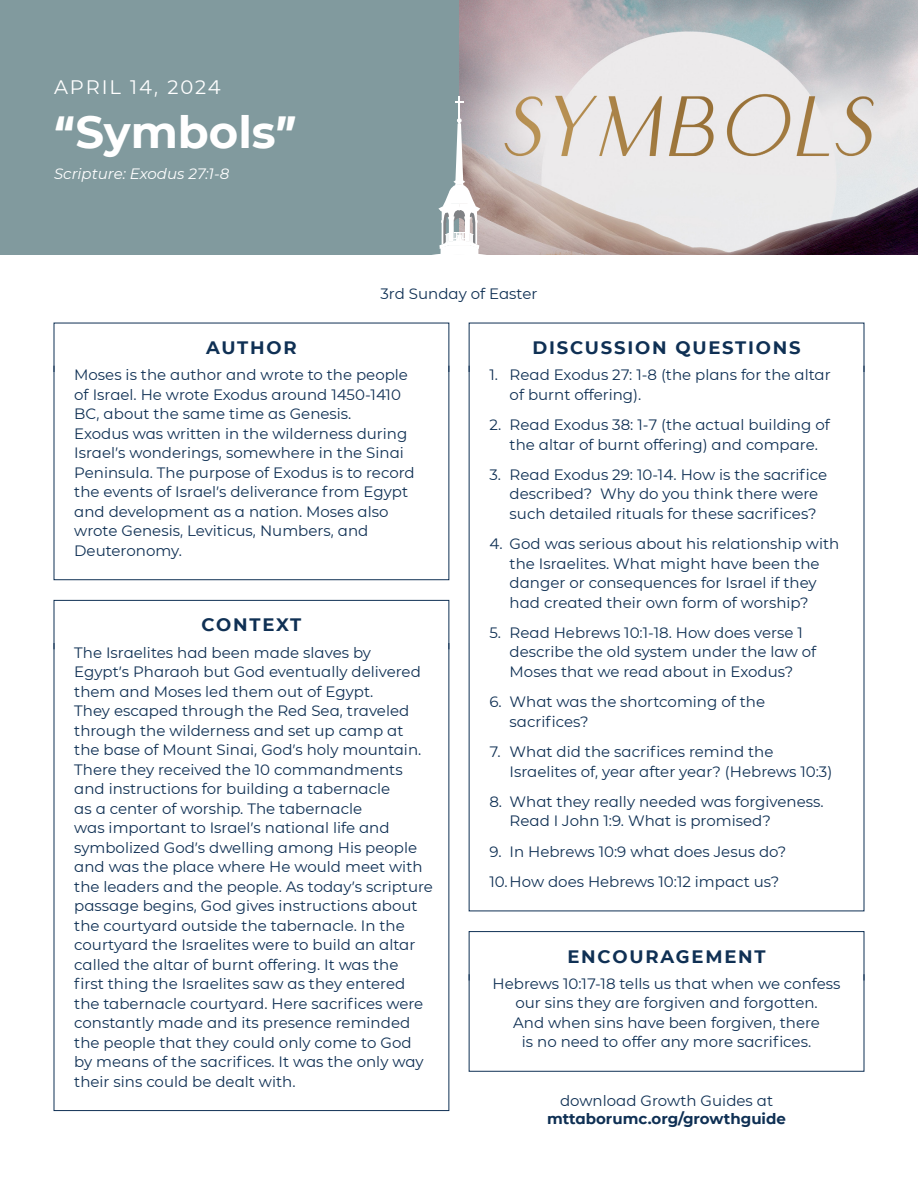
<style>
.page{position:relative;width:918px;height:1188px;background:#fff}
.page>*{position:absolute;margin:0;border:0;box-sizing:border-box;transform-origin:0 0}
.sermon_title{font:700 45px "CMG Sans";color:#fff}
.date{font:19.5px "CMG Sans";letter-spacing:.1em;color:#fff}
.heading{font:700 18px "CMG Sans";letter-spacing:.1em;color:#0f3054}
.column_text{font:15px/19.5px "CMG Sans";color:#0f3054}
.encouragement{font:15px/19.5px "CMG Sans";color:#0f3054;text-align:center}
.link_one_column{font:700 15px/18px "CMG Sans";color:#0f3054;text-align:center}
.scripture{font:italic 15px "CMG Sans";color:#fff}
.subtitle{font:15px "CMG Sans";color:#0f3054}
.s1{font-weight:400}
</style>
<div class="page">
<div style="left:54px;top:365px;width:395px;height:215px;border:1px solid #0f3054"></div>
<div style="left:54px;top:600px;width:395px;height:50px;border:1px solid #0f3054"></div>
<div style="left:469px;top:931px;width:395px;height:50px;border:1px solid #0f3054"></div>
<div style="left:469px;top:974px;width:395px;height:98px;border:1px solid #0f3054"></div>
<div style="left:0;top:0;width:459px;height:254px;background:#819a9e"></div>
<img style="left:459px;top:0;width:459px;height:254px">
<svg style="left:425px;top:96px;width:68px;height:159px"></svg>
<p class="date" style="left:54px;top:73px;width:168px">APRIL 14, 2024</p>
<p class="sermon_title" style="left:54px;top:99px;width:244px">“Symbols”</p>
<p class="scripture" style="left:54px;top:164px;width:177px">Scripture: Exodus 27:1-8</p>
<p class="subtitle" style="left:380px;top:283px;width:159px">3rd Sunday of Easter</p>
<p class="heading" style="left:206px;top:335px;width:92px">AUTHOR</p>
<p class="column_text" style="left:74px;top:365px;width:342px">Moses is the author and wrote to the people of Israel. He wrote Exodus around 1450‑1410<br>BC, about the same time as Genesis.<br>Exodus was written in the wilderness during Israel’s wonderings, somewhere in the Sinai Peninsula. The purpose of Exodus is to record the events of Israel’s deliverance from Egypt and development as a nation. Moses also wrote Genesis, Leviticus, Numbers, and Deuteronomy.</p>
<p class="heading" style="left:201px;top:612px;width:101px">CONTEXT</p>
<p class="column_text" style="left:74px;top:642px;width:360px">The Israelites had been made slaves by<br>Egypt’s Pharaoh but God eventually delivered them and Moses led them out of Egypt.<br>They escaped through the Red Sea, traveled through the wilderness and set up camp at<br>the base of Mount Sinai, God’s holy mountain.<br>There they received the 10 commandments and instructions for building a tabernacle<br>as a center of worship. The tabernacle<br>was important to Israel’s national life and symbolized God’s dwelling among His people and was the place where He would meet with the leaders and the people. As today’s scripture passage begins, God gives instructions about the courtyard outside the tabernacle. In the courtyard the Israelites were to build an altar called the altar of burnt offering. It was the<br>first thing the Israelites saw as they entered the tabernacle courtyard. Here sacrifices were constantly made and its presence reminded the people that they could only come to God by means of the sacrifices. It was the only way their sins could be dealt with.</p>
<p class="heading" style="left:532px;top:335px;width:270px">DISCUSSION QUESTIONS</p>
<p class="column_text" style="left:510px;top:365px;width:323px;text-indent:-20px">1. Read Exodus 27: 1-8 (the plans for the altar of burnt offering).</p>
<p class="column_text" style="left:489px;top:414px;width:342px;text-align:center">2. Read Exodus 38: 1-7 (the actual building of the altar of burnt offering) and compare.</p>
<p class="column_text" style="left:510px;top:464px;width:319px;text-indent:-20px">3. Read Exodus 29: 10-14. How is the sacrifice described? Why do you think there were such detailed rituals for these sacrifices?</p>
<p class="column_text" style="left:510px;top:534px;width:331px;text-indent:-20px">4. God was serious about his relationship with the Israelites. What might have been the danger or consequences for Israel if they had created their own form of worship?</p>
<p class="column_text" style="left:510px;top:622px;width:308px;text-indent:-20px">5. Read Hebrews 10:1-18. How does verse 1 describe the old system under the law of<br>Moses that we read about in Exodus?</p>
<p class="column_text" style="left:510px;top:692px;width:257px;text-indent:-20px">6. What was the shortcoming of the sacrifices?</p>
<p class="column_text" style="left:510px;top:741px;width:324px;text-indent:-20px">7. What did the sacrifices remind the<br>Israelites of, year after year? (Hebrews 10:3)</p>
<p class="column_text" style="left:510px;top:791px;width:316px;text-indent:-20px">8. What they really needed was forgiveness.<br>Read I John 1:9. What is promised?</p>
<p class="column_text" style="left:489px;top:841px;width:299px">9. In Hebrews 10:9 what does Jesus do?</p>
<p class="column_text" style="left:489px;top:871px;width:292px">10.How does Hebrews 10:12 impact us?</p>
<p class="heading" style="left:567px;top:943px;width:200px">ENCOURAGEMENT</p>
<p class="encouragement" style="left:493px;top:973px;width:349px">Hebrews 10:17-18 tells us that when we confess our sins they are forgiven and forgotten.<br>And when sins have been forgiven, there<br>is no need to offer any more sacrifices.</p>
<p class="link_one_column" style="left:547px;top:1091px;width:240px"><span class="s1">download Growth Guides at </span>mttaborumc.org/growthguide</p>
</div>
